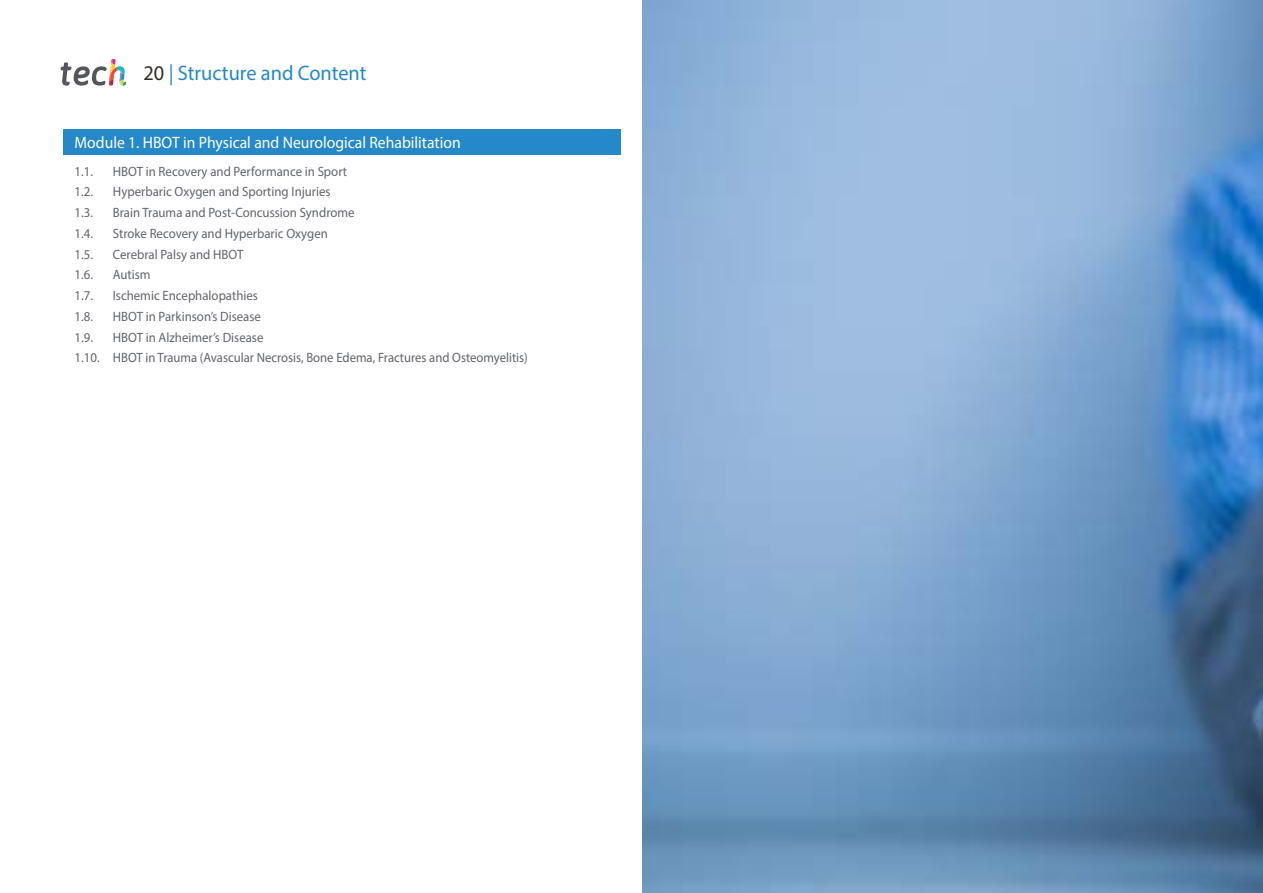
<style>
.page{position:relative;width:1263px;height:893px;background:#fff}
.page>*{position:absolute;margin:0;border:0;box-sizing:border-box;transform-origin:0 0}
.t1{font:21px "Myriad Pro";color:#2488c9}
.t2{font:16.5px "Myriad Pro";color:#fff;scale:.95 1}
.t3{font:13.5px/20.7px "Myriad Pro";color:#61646a;scale:.95 1}
.s1{color:#312e20}
</style>
<div class="page">
<div style="left:64px;top:130px;width:557px;height:25px;background:#2488c9"></div>
<img style="left:642px;top:0;width:621px;height:893px">
<svg style="left:61px;top:59px;width:65px;height:27px"></svg>
<h1 class="t1" style="left:144px;top:60px;width:225px"><span class="s1">20</span> | Structure and Content</h1>
<p class="t2" style="left:75px;top:133px;width:408px">Module 1. HBOT in Physical and Neurological Rehabilitation</p>
<p class="t3" style="left:75px;top:160px;width:21px">1.1.</p>
<p class="t3" style="left:113px;top:160px;width:248px">HBOT in Recovery and Performance in Sport</p>
<p class="t3" style="left:75px;top:181px;width:21px">1.2.</p>
<p class="t3" style="left:113px;top:181px;width:231px">Hyperbaric Oxygen and Sporting Injuries</p>
<p class="t3" style="left:75px;top:202px;width:21px">1.3.</p>
<p class="t3" style="left:113px;top:202px;width:256px">Brain Trauma and Post-Concussion Syndrome</p>
<p class="t3" style="left:75px;top:223px;width:21px">1.4.</p>
<p class="t3" style="left:113px;top:223px;width:228px">Stroke Recovery and Hyperbaric Oxygen</p>
<p class="t3" style="left:75px;top:243px;width:21px">1.5.</p>
<p class="t3" style="left:113px;top:243px;width:139px">Cerebral Palsy and HBOT</p>
<p class="t3" style="left:75px;top:264px;width:21px">1.6.</p>
<p class="t3" style="left:113px;top:264px;width:41px">Autism</p>
<p class="t3" style="left:75px;top:285px;width:21px">1.7.</p>
<p class="t3" style="left:113px;top:285px;width:154px">Ischemic Encephalopathies</p>
<p class="t3" style="left:75px;top:306px;width:21px">1.8.</p>
<p class="t3" style="left:113px;top:306px;width:157px">HBOT in Parkinson’s Disease</p>
<p class="t3" style="left:75px;top:326px;width:21px">1.9.</p>
<p class="t3" style="left:75px;top:326px;width:479px;text-indent:38px">HBOT in Alzheimer’s Disease<br>1.10. HBOT in Trauma (Avascular Necrosis, Bone Edema, Fractures and Osteomyelitis)</p>
</div>
